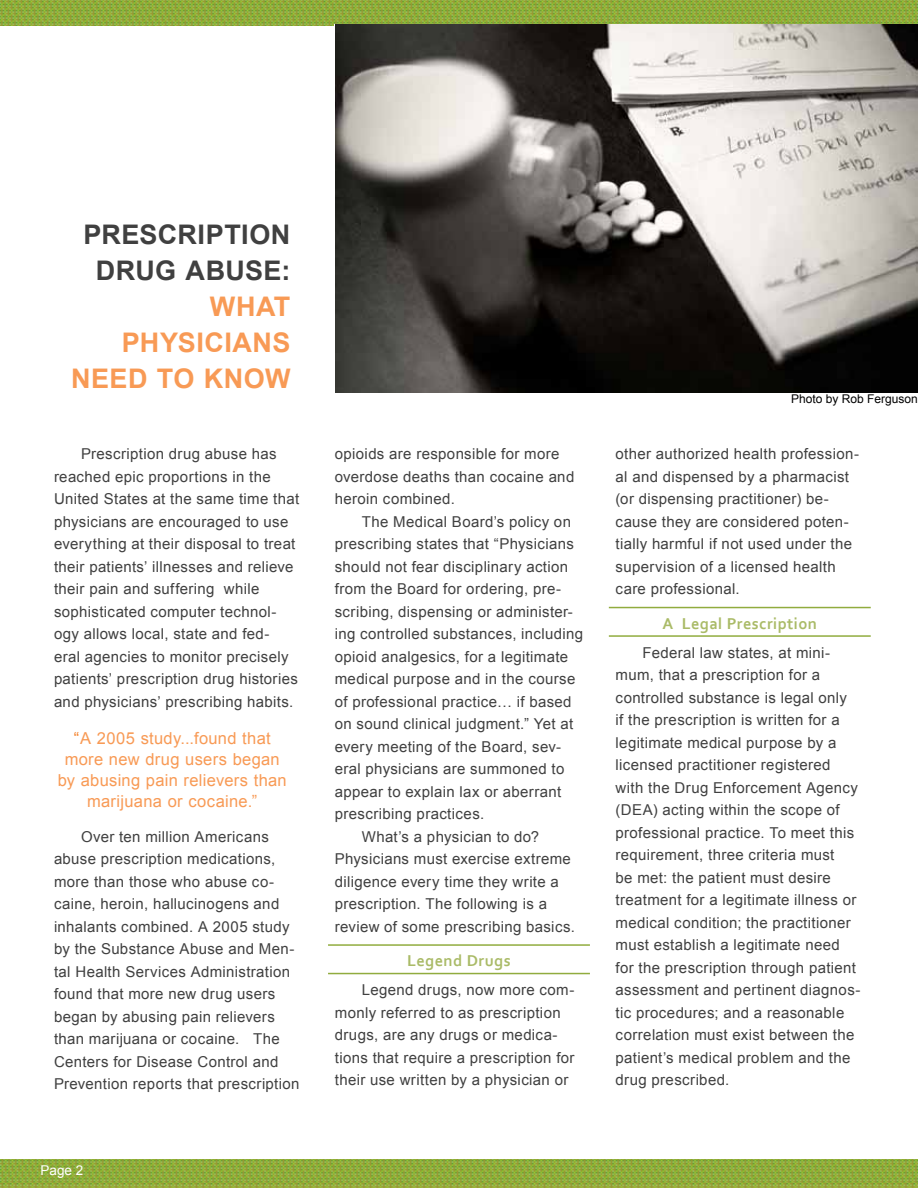
<style>
.page{position:relative;width:918px;height:1188px;background:#fff}
.page>*{position:absolute;margin:0;border:0;box-sizing:border-box;transform-origin:0 0}
.t1{font:700 27px/36px "Arial";letter-spacing:.02em;color:#f89a55;text-align:right}
.t2{font:700 27px/36px "Arial";letter-spacing:.015em;color:#404040;text-align:center}
.t3{font:16.5px/21px "Arial";letter-spacing:.02em;color:#f89a55;text-align:center}
.t4{font:700 16.5px "Corbel";letter-spacing:.025em;color:#aabb68}
.t5{font:15px/22.5px "Arial";letter-spacing:.025em;color:#404040}
.t6{font:13.5px "Arial";color:#fff}
.t7{font:12px "Arial";color:#000}
.s1{color:#f57d23}
</style>
<div class="page">
<hr style="left:328px;top:944px;width:262px;height:2px;background:#91ac3e">
<hr style="left:328px;top:973px;width:262px;height:1px;background:#91ac3e">
<hr style="left:609px;top:607px;width:262px;height:1px;background:#91ac3e">
<hr style="left:609px;top:635px;width:262px;height:2px;background:#91ac3e">
<img style="left:0;top:0;width:918px;height:26px">
<img style="left:0;top:1160px;width:918px;height:28px">
<img style="left:336px;top:24px;width:582px;height:369px">
<h1 class="t2" style="left:83px;top:218px;width:209px">PRESCRIPTION<br>DRUG ABUSE:</h1>
<h1 class="t1" style="left:71px;top:290px;width:221px">WHAT<br>PHYSICIANS<br>NEED TO KNOW</h1>
<p class="t5" style="left:54px;top:443px;width:247px;text-indent:27px">Prescription drug abuse has reached epic proportions in the United States at the same time that physicians are encouraged to use everything at their disposal to treat their patients’ illnesses and relieve their pain and suffering while sophisticated computer technol&shy;ogy allows local, state and fed-<br>eral agencies to monitor precisely patients’ prescription drug histories and physicians’ prescribing habits.</p>
<p class="t3" style="left:58px;top:727px;width:231px"><span class="s1">“</span>A 2005 study...found that more new drug users began by abusing pain relievers than marijuana or cocaine.”</p>
<p class="t5" style="left:54px;top:825px;width:247px;text-indent:27px">Over ten million Americans abuse prescription medications, more than those who abuse co&shy;caine, heroin, hallucinogens and inhalants combined. A 2005 study by the Substance Abuse and Men&shy;tal Health Services Administration found that more new drug users began by abusing pain relievers than marijuana or cocaine. The<br>Centers for Disease Control and<br>Prevention reports that prescription</p>
<p class="t6" style="left:40px;top:1162px;width:44px">Page 2</p>
<p class="t5" style="left:335px;top:443px;width:241px">opioids are responsible for more overdose deaths than cocaine and heroin combined.</p>
<p class="t5" style="left:362px;top:510px;width:211px">The Medical Board’s policy on</p>
<p class="t5" style="left:335px;top:533px;width:241px">prescribing states that “Physicians</p>
<p class="t5" style="left:335px;top:555px;width:235px">should not fear disciplinary action</p>
<p class="t5" style="left:335px;top:578px;width:228px">from the Board for ordering, pre-</p>
<p class="t5" style="left:335px;top:600px;width:240px">scribing, dispensing or administer-</p>
<p class="t5" style="left:335px;top:623px;width:250px">ing controlled substances, including</p>
<p class="t5" style="left:335px;top:645px;width:235px">opioid analgesics, for a legitimate</p>
<p class="t5" style="left:335px;top:668px;width:242px">medical purpose and in the course</p>
<p class="t5" style="left:335px;top:690px;width:238px">of professional practice… if based</p>
<p class="t5" style="left:335px;top:713px;width:240px">on sound clinical judgment.” Yet at</p>
<p class="t5" style="left:335px;top:735px;width:228px">every meeting of the Board, sev-</p>
<p class="t5" style="left:335px;top:758px;width:231px">eral physicians are summoned to</p>
<p class="t5" style="left:335px;top:780px;width:228px">appear to explain lax or aberrant</p>
<p class="t5" style="left:335px;top:803px;width:151px">prescribing practices.</p>
<p class="t5" style="left:362px;top:825px;width:179px">What’s a physician to do?</p>
<p class="t5" style="left:335px;top:848px;width:238px">Physicians must exercise extreme</p>
<p class="t5" style="left:335px;top:870px;width:226px">diligence every time they write a</p>
<p class="t5" style="left:335px;top:893px;width:214px">prescription. The following is a</p>
<p class="t5" style="left:335px;top:915px;width:242px">review of some prescribing basics.</p>
<p class="t4" style="left:407px;top:950px;width:105px">Legend Drugs</p>
<p class="t5" style="left:335px;top:979px;width:241px;text-indent:27px">Legend drugs, now more com&shy;monly referred to as prescription drugs, are any drugs or medica&shy;tions that require a prescription for their use written by a physician or</p>
<p class="t7" style="left:791px;top:391px;width:128px">Photo by Rob Ferguson</p>
<p class="t5" style="left:616px;top:443px;width:245px">other authorized health profession&shy;al and dispensed by a pharmacist (or dispensing practitioner) be&shy;cause they are considered poten&shy;tially harmful if not used under the supervision of a licensed health care professional.</p>
<p class="t4" style="left:663px;top:613px;width:156px">A Legal Prescription</p>
<p class="t5" style="left:616px;top:641px;width:246px;text-indent:27px">Federal law states, at mini&shy;mum, that a prescription for a controlled substance is legal only<br>if the prescription is written for a legitimate medical purpose by a licensed practitioner registered with the Drug Enforcement Agency (DEA) acting within the scope of professional practice. To meet this requirement, three criteria must<br>be met: the patient must desire treatment for a legitimate illness or medical condition; the practitioner must establish a legitimate need for the prescription through patient assessment and pertinent diagnos&shy;tic procedures; and a reasonable correlation must exist between the patient’s medical problem and the drug prescribed.</p>
</div>
